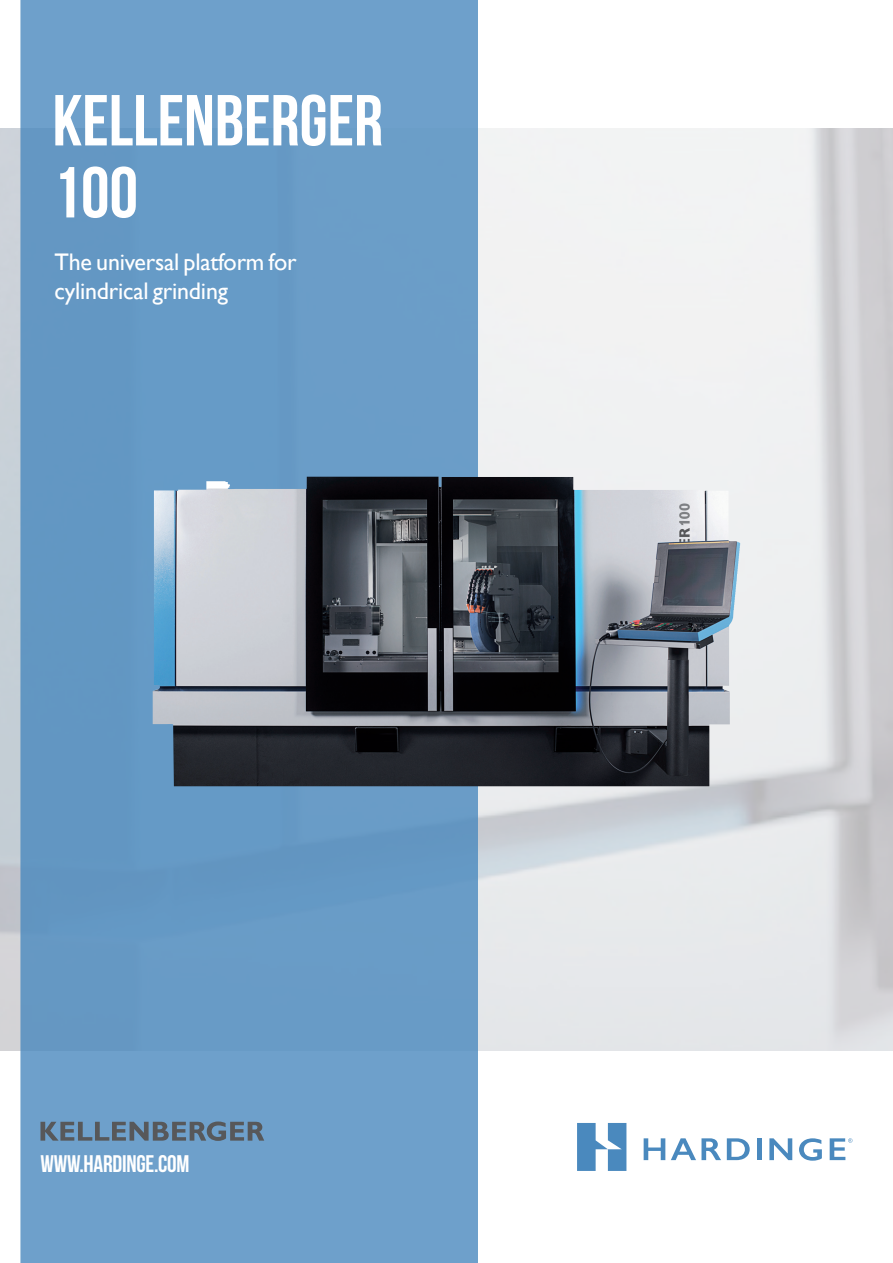
<style>
.page{position:relative;width:893px;height:1263px;background:#fff}
.page>*{position:absolute;margin:0;border:0;box-sizing:border-box;transform-origin:0 0}
.t1{font:72px/72px "Bebas Neue";color:#fff}
.t2{font:24px/28.8px "Gill Sans";letter-spacing:-.01em;color:#fff}
.t3{font:24px "Bebas Neue";letter-spacing:-.01em;color:#fff}
</style>
<div class="page">
<div style="left:20px;top:0;width:458px;height:1263px;background:#699cc7"></div>
<svg style="left:644px;top:1138px;width:21px;height:22px"></svg>
<svg style="left:671px;top:1138px;width:50px;height:22px"></svg>
<svg style="left:727px;top:1138px;width:23px;height:22px"></svg>
<hr style="left:757px;top:1138px;width:4px;height:22px;background:#4a89be">
<svg style="left:769px;top:1138px;width:23px;height:22px"></svg>
<svg style="left:799px;top:1138px;width:23px;height:23px"></svg>
<svg style="left:577px;top:1123px;width:49px;height:48px"></svg>
<svg style="left:830px;top:1138px;width:22px;height:22px"></svg>
<svg style="left:40px;top:1121px;width:224px;height:20px;background:#627b91"></svg>
<img style="left:153px;top:477px;width:587px;height:309px">
<p class="t1" style="left:52px;top:84px;width:332px">KELLENBERGER<br>100</p>
<p class="t2" style="left:55px;top:248px;width:244px">The universal platform for cylindrical grinding</p>
<p class="t3" style="left:40px;top:1150px;width:150px">WWW.HARDINGE.COM</p>
</div>
